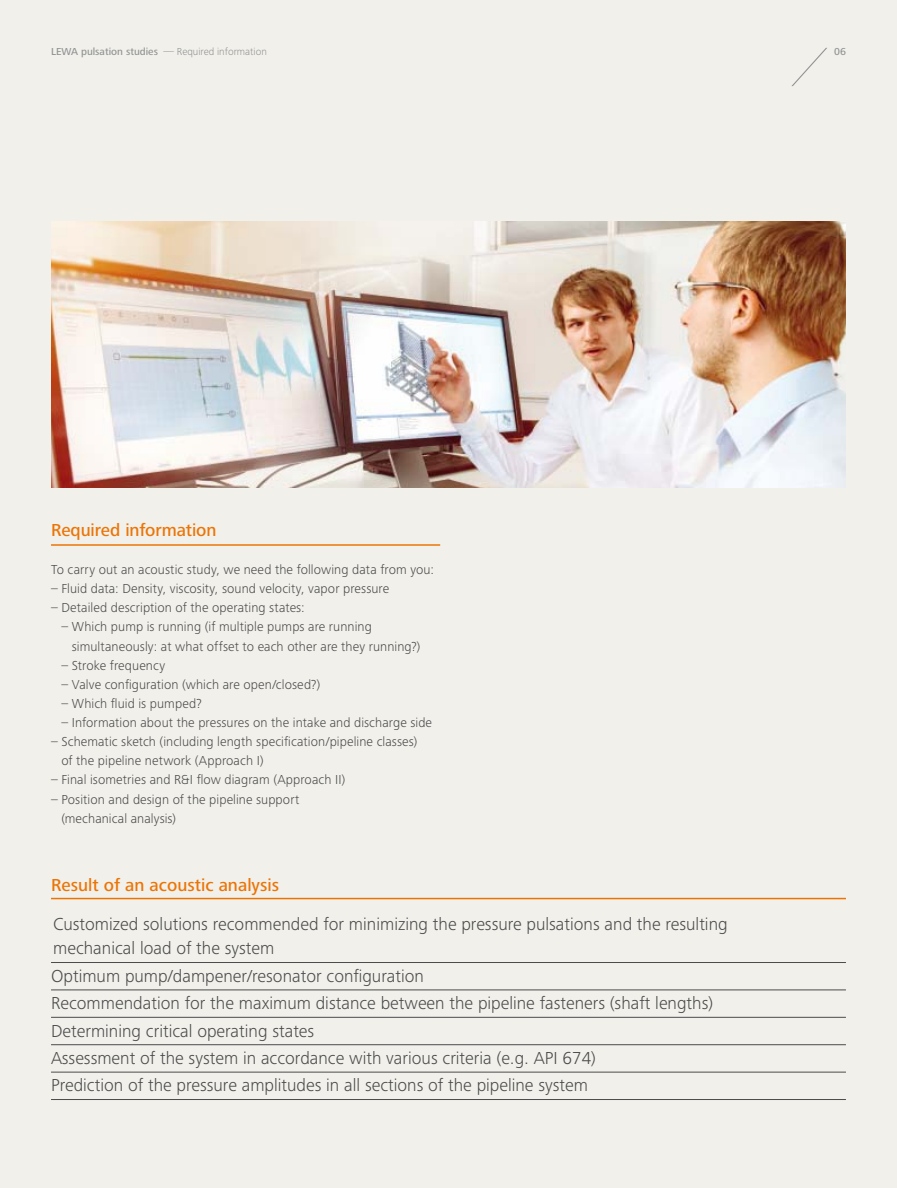
<style>
.page{position:relative;width:897px;height:1188px;background:#f1f0ea}
.page>*{position:absolute;margin:0;border:0;box-sizing:border-box;transform-origin:0 0}
.t1{font:300 18px/27.5px "Frutiger Next LTW1 G";color:#4b4b4d}
.t2{font:500 18px "Frutiger Next LTW1 G";color:#ec7405}
.t3{font:300 13.5px/19.2px "Frutiger Next LTW1 G";letter-spacing:.005em;color:#4b4b4d}
.t4{font:500 10.5px "Frutiger Next LTW1 G";color:#929395}
.s1{font-weight:300}
</style>
<div class="page">
<img style="left:51px;top:221px;width:795px;height:267px">
<hr style="left:51px;top:544px;width:389px;height:2px;background:#ec7405">
<hr style="left:51px;top:898px;width:795px;height:1px;background:#ec7405">
<hr style="left:51px;top:962px;width:795px;height:1px;background:#4b4b4d">
<hr style="left:51px;top:990px;width:795px;height:1px;background:#4b4b4d">
<hr style="left:51px;top:1017px;width:795px;height:1px;background:#4b4b4d">
<hr style="left:51px;top:1044px;width:795px;height:1px;background:#4b4b4d">
<hr style="left:51px;top:1072px;width:795px;height:1px;background:#4b4b4d">
<hr style="left:51px;top:1099px;width:795px;height:1px;background:#4b4b4d">
<svg style="left:791px;top:47px;width:36px;height:39px"></svg>
<p class="t4" style="left:51px;top:46px;width:217px">LEWA pulsation studies <span class="s1">— Required information</span></p>
<p class="t4" style="left:834px;top:46px;width:13px">06</p>
<h1 class="t2" style="left:51px;top:519px;width:167px">Required information</h1>
<p class="t3" style="left:51px;top:560px;width:384px">To carry out an acoustic study, we need the following data from you:</p>
<p class="t3" style="left:51px;top:579px;width:340px">– Fluid data: Density, viscosity, sound velocity, vapor pressure</p>
<p class="t3" style="left:51px;top:598px;width:255px">– Detailed description of the operating states:</p>
<p class="t3" style="left:72px;top:617px;width:350px;text-indent:-10px">– Which pump is running (if multiple pumps are running simultaneously: at what offset to each other are they running?)</p>
<p class="t3" style="left:62px;top:656px;width:105px">– Stroke frequency</p>
<p class="t3" style="left:62px;top:675px;width:260px">– Valve configuration (which are open/closed?)</p>
<p class="t3" style="left:62px;top:694px;width:142px">– Which fluid is pumped?</p>
<p class="t3" style="left:62px;top:713px;width:372px">– Information about the pressures on the intake and discharge side</p>
<p class="t3" style="left:61px;top:732px;width:357px;text-indent:-10px">– Schematic sketch (including length specification/pipeline classes) of the pipeline network (Approach I)</p>
<p class="t3" style="left:51px;top:770px;width:296px">– Final isometries and R&amp;I flow diagram (Approach II)</p>
<p class="t3" style="left:61px;top:789px;width:239px;text-indent:-10px">– Position and design of the pipeline support (mechanical analysis)</p>
<h1 class="t2" style="left:51px;top:875px;width:230px">Result of an acoustic analysis</h1>
<h1 class="t1" style="left:53px;top:912px;width:676px;line-height:24px">Customized solutions recommended for minimizing the pressure pulsations and the resulting mechanical load of the system</h1>
<p class="t1" style="left:51px;top:962px;width:663px">Optimum pump/dampener/resonator configuration<br>Recommendation for the maximum distance between the pipeline fasteners (shaft lengths)<br>Determining critical operating states<br>Assessment of the system in accordance with various criteria (e.g. API 674)<br>Prediction of the pressure amplitudes in all sections of the pipeline system</p>
</div>
